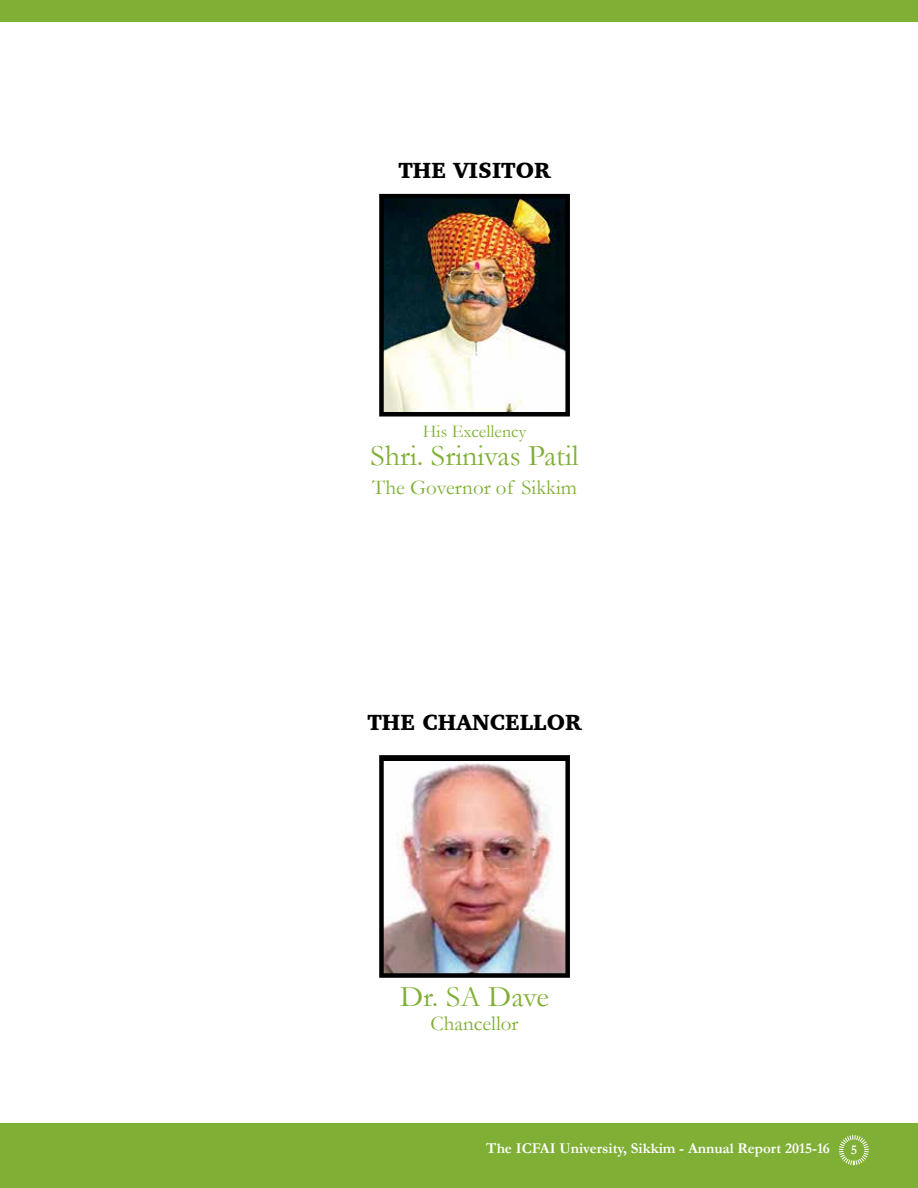
<style>
.page{position:relative;width:918px;height:1188px;background:#fff}
.page>*{position:absolute;margin:0;border:0;box-sizing:border-box;transform-origin:0 0}
.t1{font:30px "Garamond";color:#80af36}
.t2{font:900 22.5px "Charter BT";color:#000}
.t3{font:21px "Garamond";color:#80af36}
.t4{font:18px "Garamond";color:#80af36}
.t5{font:700 15px "Garamond";color:#fff}
.t6{font:700 13.5px "Garamond";color:#fff}
</style>
<div class="page">
<div style="left:0;top:1123px;width:918px;height:65px;background:#80af36"></div>
<div style="left:0;top:0;width:918px;height:21px;background:#80af36"></div>
<svg style="left:838px;top:1135px;width:31px;height:31px"></svg>
<img style="left:384px;top:199px;width:181px;height:213px">
<div style="left:379px;top:194px;width:191px;height:223px;border:4px solid #000"></div>
<img style="left:384px;top:761px;width:181px;height:212px">
<div style="left:379px;top:755px;width:191px;height:223px;border:4px solid #000"></div>
<h2 class="t2" style="left:398px;top:156px;width:154px">THE VISITOR</h2>
<p class="t4" style="left:423px;top:419px;width:105px">His Excellency</p>
<h1 class="t1" style="left:370px;top:436px;width:210px">Shri. Srinivas Patil</h1>
<h3 class="t3" style="left:372px;top:473px;width:206px">The Governor of Sikkim</h3>
<h2 class="t2" style="left:367px;top:709px;width:216px">THE CHANCELLOR</h2>
<h1 class="t1" style="left:400px;top:977px;width:151px">Dr. SA Dave</h1>
<h3 class="t3" style="left:431px;top:1009px;width:90px">Chancellor</h3>
<p class="t5" style="left:486px;top:1138px;width:345px">The ICFAI University, Sikkim - Annual Report 2015-16</p>
<p class="t6" style="left:851px;top:1141px;width:8px">5</p>
</div>
